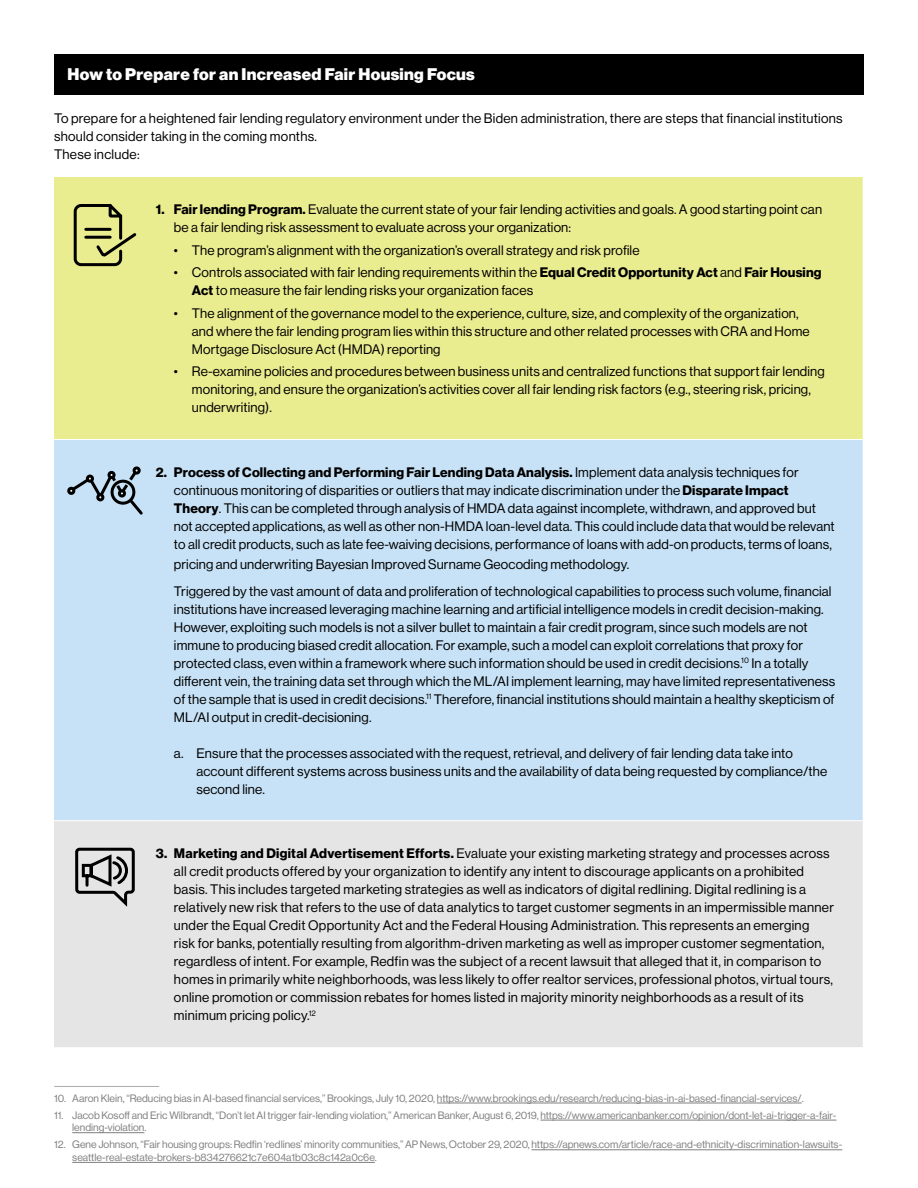
<style>
.page{position:relative;width:918px;height:1188px;background:#fff}
.page>*{position:absolute;margin:0;border:0;box-sizing:border-box;transform-origin:0 0}
.t1{font:16.5px "N Haas Grotesk DS Pro 95 Blk";letter-spacing:.02em;color:#fff}
.Number_List_Followin{font:13.5px/18px "N Haas Grotesk DS Pro 55 Rg";letter-spacing:.02em;color:#000}
.OUTLINE_-__Roman_Num{font:13.5px/18px "N Haas Grotesk DS Pro 55 Rg";letter-spacing:.01em;color:#000}
.Bullet_list{font:13.5px/18px "N Haas Grotesk DS Pro 55 Rg";letter-spacing:.01em;color:#000}
.Bullet_list_Last{font:13.5px/18px "N Haas Grotesk DS Pro 55 Rg";letter-spacing:.01em;color:#000}
.OUTLINE_-_Lowercase{font:13.5px/18px "N Haas Grotesk DS Pro 55 Rg";letter-spacing:.01em;color:#000}
.Body{font:13.5px/18px "N Haas Grotesk DS Pro 55 Rg";letter-spacing:.02em;color:#000}
.Number_List_First{font:13.5px/18px "N Haas Grotesk DS Pro 55 Rg";letter-spacing:.01em;color:#000}
.t2{font:10.5px/12.6px "N Haas Grotesk DS Pro 55 Rg";color:#7f7f7f}
.s1{font-family:"N Haas Grotesk DS Pro 75 Bd"}
</style>
<div class="page">
<div style="left:54px;top:54px;width:810px;height:40px;background:#000"></div>
<hr style="left:437px;top:1103px;width:365px;height:1px;background:#7f7f7f">
<hr style="left:540px;top:1120px;width:296px;height:1px;background:#7f7f7f">
<hr style="left:72px;top:1132px;width:72px;height:1px;background:#7f7f7f">
<hr style="left:532px;top:1150px;width:310px;height:1px;background:#7f7f7f">
<hr style="left:72px;top:1162px;width:303px;height:1px;background:#7f7f7f">
<hr style="left:54px;top:1086px;width:105px;height:1px;background:#aaacae">
<div style="left:54px;top:177px;width:809px;height:262px;background:#eaec90"></div>
<div style="left:54px;top:440px;width:809px;height:380px;background:#c7e2f6"></div>
<div style="left:54px;top:821px;width:809px;height:226px;background:#e5e5e5"></div>
<svg style="left:72px;top:203px;width:67px;height:65px;background:#b8ba71"></svg>
<div style="left:133px;top:466px;width:8px;height:9px;border:3px solid #000;border-radius:50%"></div>
<svg style="left:67px;top:467px;width:78px;height:50px;background:#a1b7c7"></svg>
<svg style="left:74px;top:846px;width:62px;height:64px;background:#a3a3a3"></svg>
<h2 class="t1" style="left:68px;top:65px;width:409px">How to Prepare for an Increased Fair Housing Focus</h2>
<p class="Body" style="left:54px;top:109px;width:790px">To prepare for a heightened fair lending regulatory environment under the Biden administration, there are steps that financial institutions should consider taking in the coming months.<br>These include:</p>
<p class="Number_List_First" style="left:174px;top:201px;width:650px;text-indent:-18px"><span class="s1">1. Fair lending Program.</span> Evaluate the current state of your fair lending activities and goals. A good starting point can be a fair lending risk assessment to evaluate across your organization:</p>
<p class="Bullet_list" style="left:174px;top:241px;width:467px">• The program’s alignment with the organization’s overall strategy and risk profile</p>
<p class="Bullet_list" style="left:192px;top:264px;width:631px;text-indent:-18px">• Controls associated with fair lending requirements within the <span class="s1">Equal Credit Opportunity Act</span> and <span class="s1">Fair Housing<br>Act</span> to measure the fair lending risks your organization faces</p>
<p class="Bullet_list" style="left:192px;top:304px;width:619px;text-indent:-18px">• The alignment of the governance model to the experience, culture, size, and complexity of the organization, and where the fair lending program lies within this structure and other related processes with CRA and Home<br>Mortgage Disclosure Act (HMDA) reporting</p>
<p class="Bullet_list_Last" style="left:192px;top:363px;width:634px;text-indent:-18px">• Re-examine policies and procedures between business units and centralized functions that support fair lending monitoring, and ensure the organization’s activities cover all fair lending risk factors (e.g., steering risk, pricing, underwriting).</p>
<p class="Number_List_Followin" style="left:174px;top:463px;width:662px;text-indent:-18px"><span class="s1">2. Process of Collecting and Performing Fair Lending Data Analysis.</span> Implement data analysis techniques for continuous monitoring of disparities or outliers that may indicate discrimination under the <span class="s1">Disparate Impact Theory</span>. This can be completed through analysis of HMDA data against incomplete, withdrawn, and approved but not accepted applications, as well as other non-HMDA loan-level data. This could include data that would be relevant to all credit products, such as late fee-waiving decisions, performance of loans with add-on products, terms of loans,</p>
<p class="Number_List_Followin" style="left:174px;top:555px;width:457px">pricing and underwriting Bayesian Improved Surname Geocoding methodology.</p>
<p class="OUTLINE_-__Roman_Num" style="left:174px;top:582px;width:663px">Triggered by the vast amount of data and proliferation of technological capabilities to process such volume, financial institutions have increased leveraging machine learning and artificial intelligence models in credit decision-making.<br>However, exploiting such models is not a silver bullet to maintain a fair credit program, since such models are not immune to producing biased credit allocation. For example, such a model can exploit correlations that proxy for protected class, even within a framework where such information should be used in credit decisions.<sup>10</sup> In a totally different vein, the training data set through which the ML/AI implement learning, may have limited representativeness of the sample that is used in credit decisions.<sup>11</sup> Therefore, financial institutions should maintain a healthy skepticism of ML/AI output in credit-decisioning.</p>
<p class="OUTLINE_-_Lowercase" style="left:196px;top:744px;width:632px;text-indent:-23px">a. Ensure that the processes associated with the request, retrieval, and delivery of fair lending data take into account different systems across business units and the availability of data being requested by compliance/the second line.</p>
<p class="Number_List_Followin" style="left:174px;top:845px;width:662px;text-indent:-18px"><span class="s1">3. Marketing and Digital Advertisement Efforts.</span> Evaluate your existing marketing strategy and processes across all credit products offered by your organization to identify any intent to discourage applicants on a prohibited basis. This includes targeted marketing strategies as well as indicators of digital redlining. Digital redlining is a relatively new risk that refers to the use of data analytics to target customer segments in an impermissible manner under the Equal Credit Opportunity Act and the Federal Housing Administration. This represents an emerging<br>risk for banks, potentially resulting from algorithm-driven marketing as well as improper customer segmentation, regardless of intent. For example, Redfin was the subject of a recent lawsuit that alleged that it, in comparison to homes in primarily white neighborhoods, was less likely to offer realtor services, professional photos, virtual tours, online promotion or commission rebates for homes listed in majority minority neighborhoods as a result of its minimum pricing policy.<sup>12</sup></p>
<p class="t2" style="left:54px;top:1092px;width:751px">10. Aaron Klein, “Reducing bias in AI-based financial services,” Brookings, July 10, 2020, https://www.brookings.edu/research/reducing-bias-in-ai-based-financial-services/.</p>
<p class="t2" style="left:72px;top:1109px;width:766px;text-indent:-18px">11. Jacob Kosoff and Eric Wilbrandt, “Don’t let AI trigger fair-lending violation,” American Banker, August 6, 2019, https://www.americanbanker.com/opinion/dont-let-ai-trigger-a-fair&shy;lending-violation.</p>
<p class="t2" style="left:72px;top:1138px;width:772px;text-indent:-18px">12. Gene Johnson, “Fair housing groups: Redfin ‘redlines’ minority communities,” AP News, October 29, 2020, https://apnews.com/article/race-and-ethnicity-discrimination-lawsuits&shy;seattle-real-estate-brokers-b834276621c7e604a1b03c8c142a0c6e.</p>
</div>
